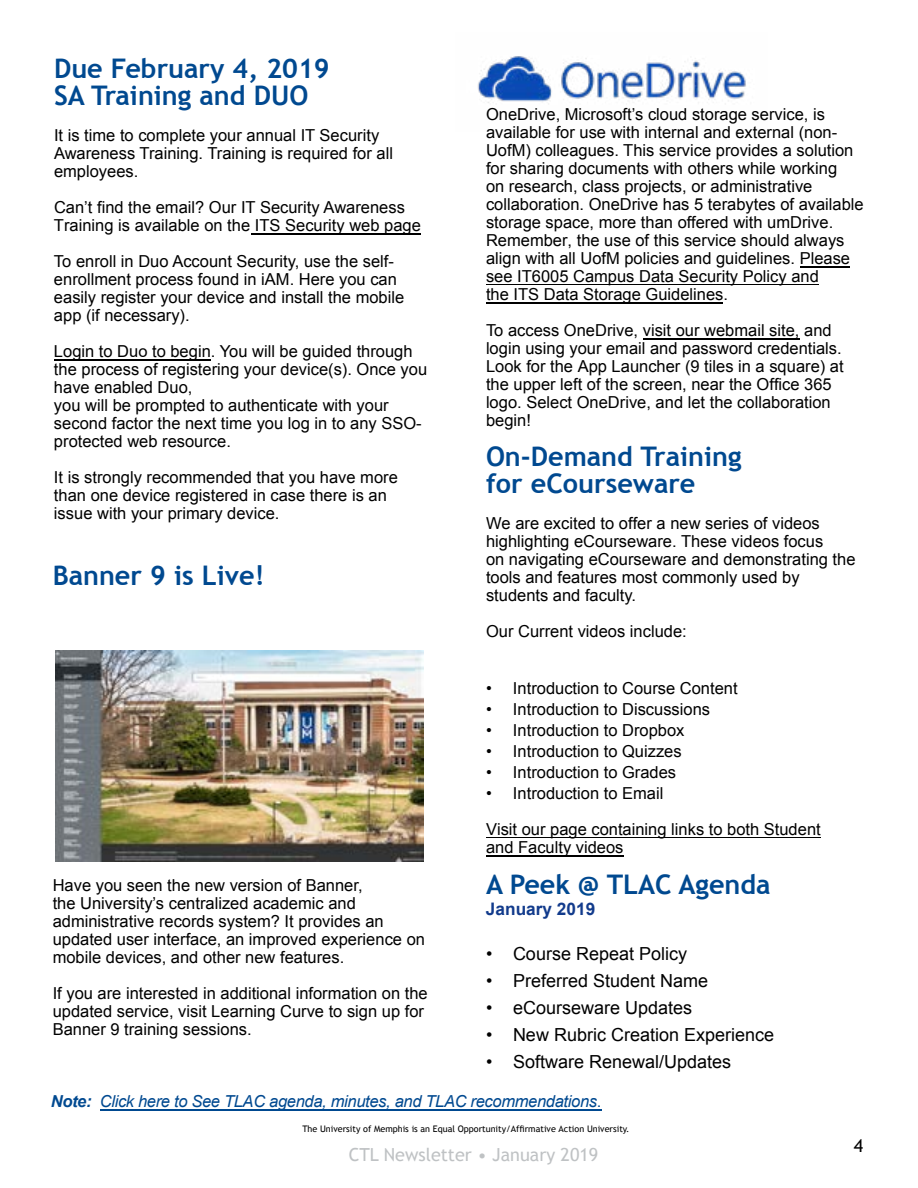
<style>
.page{position:relative;width:918px;height:1188px;background:#fff}
.page>*{position:absolute;margin:0;border:0;box-sizing:border-box;transform-origin:0 0}
.t1{font:700 27px/27px "Trebuchet MS";color:#004990}
.t2{font:18px "Arial";color:#000}
.t3{font:18px "Trebuchet MS";color:#bfc2c4}
.t4{font:18px "Trebuchet MS";color:#000}
.t5{font:700 17.25px "Arial";color:#123b8c}
.t6{font:16.5px/18px "Arial";color:#000}
.t7{font:italic 16.5px "Arial";letter-spacing:-.02em;color:#004990}
.t8{font:9px "Trebuchet MS";color:#000}
.s1{font-weight:700}
.s2{font-style:normal}
</style>
<div class="page">
<img style="left:55px;top:650px;width:369px;height:212px">
<img style="left:477px;top:56px;width:269px;height:48px">
<hr style="left:486px;top:837px;width:335px;height:1px;background:#000">
<hr style="left:486px;top:855px;width:138px;height:1px;background:#000">
<hr style="left:100px;top:1109px;width:501px;height:1px;background:#004990">
<hr style="left:800px;top:266px;width:50px;height:1px;background:#000">
<hr style="left:486px;top:284px;width:333px;height:1px;background:#000">
<hr style="left:486px;top:302px;width:237px;height:1px;background:#000">
<hr style="left:643px;top:338px;width:157px;height:1px;background:#000">
<hr style="left:251px;top:234px;width:170px;height:1px;background:#000">
<hr style="left:54px;top:360px;width:157px;height:1px;background:#000">
<h2 class="t1" style="left:54px;top:55px;width:277px">Due February 4, 2019<br>SA Training and DUO</h2>
<h2 class="t6" style="left:54px;top:127px;width:341px">It is time to complete your annual IT Security<br>Awareness Training. Training is required for all employees.</h2>
<h2 class="t6" style="left:54px;top:199px;width:368px">Can’t find the email? Our IT Security Awareness<br>Training is available on the ITS Security web page</h2>
<h2 class="t6" style="left:54px;top:253px;width:352px">To enroll in Duo Account Security, use the self&shy;enrollment process found in iAM. Here you can easily register your device and install the mobile app (if necessary).</h2>
<h2 class="t6" style="left:54px;top:343px;width:375px">Login to Duo to begin. You will be guided through the process of registering your device(s). Once you have enabled Duo,<br>you will be prompted to authenticate with your second factor the next time you log in to any SSO&shy;protected web resource.</h2>
<h2 class="t6" style="left:54px;top:469px;width:345px">It is strongly recommended that you have more than one device registered in case there is an issue with your primary device.</h2>
<h2 class="t1" style="left:53px;top:562px;width:213px">Banner 9 is Live!</h2>
<p class="t6" style="left:486px;top:105px;width:379px">OneDrive, Microsoft’s cloud storage service, is available for use with internal and external (non-UofM) colleagues. This service provides a solution for sharing documents with others while working<br>on research, class projects, or administrative collaboration. OneDrive has 5 terabytes of available storage space, more than offered with umDrive.<br>Remember, the use of this service should always align with all UofM policies and guidelines. Please see IT6005 Campus Data Security Policy and<br>the ITS Data Storage Guidelines.</p>
<p class="t6" style="left:486px;top:321px;width:359px">To access OneDrive, visit our webmail site, and login using your email and password credentials.<br>Look for the App Launcher (9 tiles in a square) at the upper left of the screen, near the Office 365 logo. Select OneDrive, and let the collaboration begin!</p>
<p class="t1" style="left:486px;top:442px;width:257px">On-Demand Training for eCourseware</p>
<p class="t6" style="left:486px;top:514px;width:371px">We are excited to offer a new series of videos highlighting eCourseware. These videos focus<br>on navigating eCourseware and demonstrating the tools and features most commonly used by students and faculty.</p>
<p class="t6" style="left:486px;top:622px;width:202px">Our Current videos include:</p>
<p class="t6" style="left:486px;top:679px;width:253px">• Introduction to Course Content</p>
<p class="t6" style="left:486px;top:700px;width:226px">• Introduction to Discussions</p>
<p class="t6" style="left:486px;top:721px;width:200px">• Introduction to Dropbox</p>
<p class="t6" style="left:486px;top:742px;width:197px">• Introduction to Quizzes</p>
<p class="t6" style="left:486px;top:763px;width:192px">• Introduction to Grades</p>
<p class="t6" style="left:486px;top:784px;width:179px">• Introduction to Email</p>
<h4 class="t6" style="left:486px;top:820px;width:336px">Visit our page containing links to both Student and Faculty videos</h4>
<h4 class="t1" style="left:486px;top:871px;width:286px">A Peek @ TLAC Agenda</h4>
<h4 class="t5" style="left:486px;top:898px;width:111px">January 2019</h4>
<p class="t2" style="left:486px;top:942px;width:203px">• Course Repeat Policy</p>
<p class="t2" style="left:486px;top:969px;width:224px">• Preferred Student Name</p>
<p class="t2" style="left:486px;top:996px;width:208px">• eCourseware Updates</p>
<p class="t2" style="left:486px;top:1023px;width:290px">• New Rubric Creation Experience</p>
<p class="t2" style="left:486px;top:1050px;width:247px">• Software Renewal/Updates</p>
<p class="t7" style="left:51px;top:1090px;width:552px"><span class="s1">Note:</span> Click here to See TLAC agenda, minutes, and TLAC recommendations<span class="s2">.</span></p>
<p class="t8" style="left:302px;top:1123px;width:329px">The University of Memphis is an Equal Opportunity/Affirmative Action University.</p>
<p class="t6" style="left:53px;top:876px;width:374px">Have you seen the new version of Banner,<br>the University’s centralized academic and administrative records system? It provides an updated user interface, an improved experience on mobile devices, and other new features.</p>
<p class="t6" style="left:53px;top:984px;width:377px">If you are interested in additional information on the updated service, visit Learning Curve to sign up for</p>
<p class="t6" style="left:53px;top:1020px;width:201px">Banner 9 training sessions.</p>
<p class="t3" style="left:349px;top:1145px;width:251px">CTL Newsletter • January 2019</p>
<p class="t4" style="left:854px;top:1135px;width:11px">4</p>
</div>
